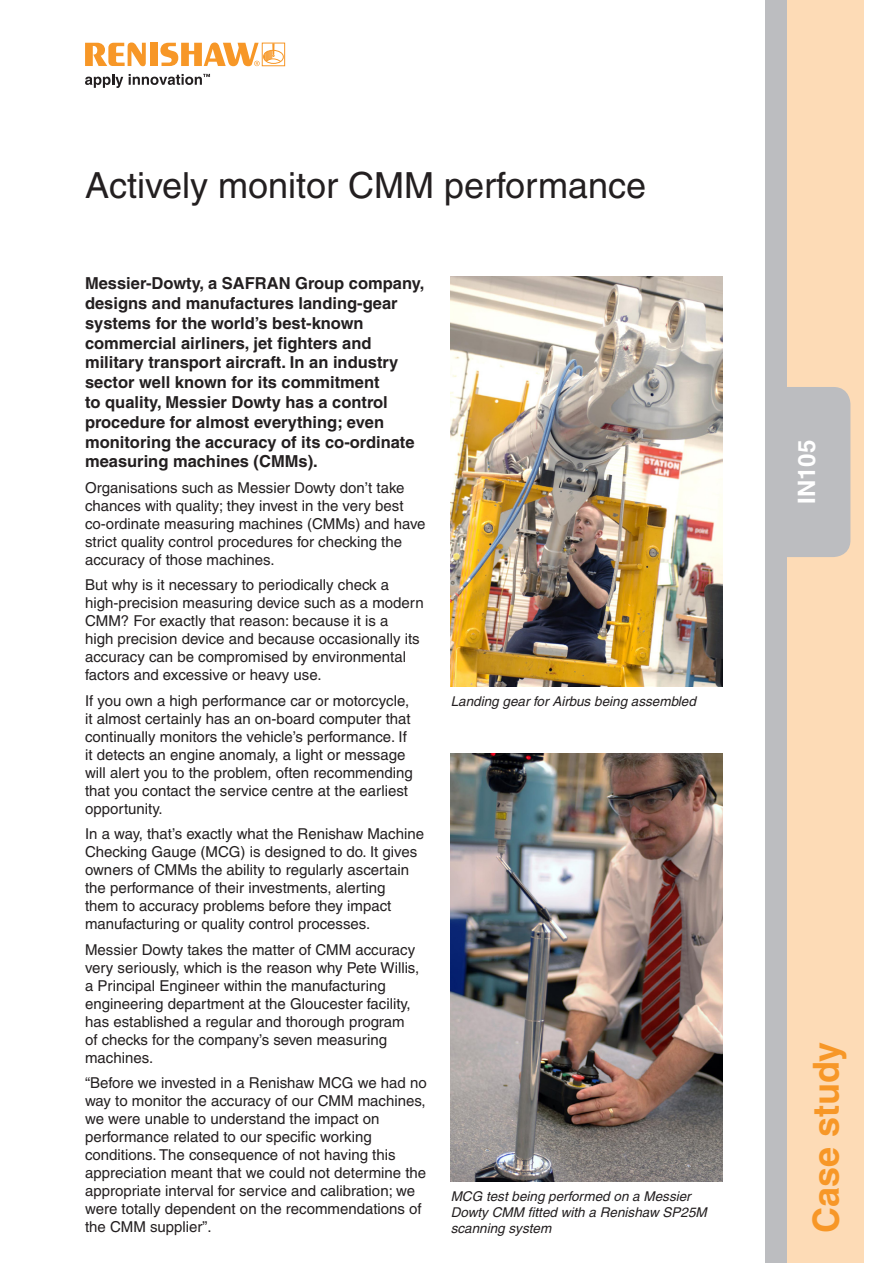
<style>
.page{position:relative;width:893px;height:1263px;background:#fff}
.page>*{position:absolute;margin:0;border:0;box-sizing:border-box;transform-origin:0 0}
.Module_title_text__c{font:36px "Helvetica";color:#231f20}
.Module_title__cover{font:700 36px "Helvetica";color:#f79727}
.t1{font:700 24px "Helvetica";color:#fff}
.Body_text_sub-headin{font:700 16.5px/19.8px "Helvetica";color:#231f20}
.Body_text{font:15px/18px "Helvetica";color:#231f20}
.Figure_caption_text{font:italic 13.5px/16.2px "Helvetica";color:#231f20}
</style>
<div class="page">
<svg style="left:85px;top:43px;width:61px;height:23px"></svg>
<div style="left:150px;top:43px;width:8px;height:23px;background:#f79727"></div>
<svg style="left:85px;top:74px;width:38px;height:14px"></svg>
<div style="left:262px;top:43px;width:23px;height:23px;border:1px solid #f79727"></div>
<div style="left:263px;top:50px;width:21px;height:14px;border:1px solid #f79727;border-radius:50%"></div>
<svg style="left:160px;top:43px;width:121px;height:23px"></svg>
<svg style="left:129px;top:74px;width:81px;height:11px"></svg>
<div style="left:779px;top:0;width:84px;height:1263px;background:#fddbb6"></div>
<div style="left:765px;top:0;width:22px;height:1263px;background:#bcbdc0"></div>
<div style="left:765px;top:387px;width:85px;height:170px;background:#bcbdc0;border-radius:17px"></div>
<img style="left:451px;top:276px;width:272px;height:411px">
<img style="left:451px;top:754px;width:272px;height:428px">
<p class="Module_title_text__c" style="left:85px;top:164px;width:563px">Actively monitor CMM performance</p>
<p class="Body_text_sub-headin" style="left:85px;top:273px;width:341px">Messier-Dowty, a SAFRAN Group company, designs and manufactures landing-gear systems for the world’s best-known commercial airliners, jet fighters and military transport aircraft. In an industry sector well known for its commitment<br>to quality, Messier Dowty has a control procedure for almost everything; even monitoring the accuracy of its co-ordinate measuring machines (CMMs).</p>
<p class="Body_text" style="left:85px;top:478px;width:342px">Organisations such as Messier Dowty don’t take chances with quality; they invest in the very best co-ordinate measuring machines (CMMs) and have strict quality control procedures for checking the accuracy of those machines.</p>
<p class="Body_text" style="left:85px;top:576px;width:340px">But why is it necessary to periodically check a high-precision measuring device such as a modern CMM? For exactly that reason: because it is a<br>high precision device and because occasionally its accuracy can be compromised by environmental factors and excessive or heavy use.</p>
<p class="Body_text" style="left:85px;top:691px;width:329px">If you own a high performance car or motorcycle, it almost certainly has an on-board computer that continually monitors the vehicle’s performance. If it detects an engine anomaly, a light or message will alert you to the problem, often recommending that you contact the service centre at the earliest opportunity.</p>
<p class="Body_text" style="left:85px;top:825px;width:340px">In a way, that’s exactly what the Renishaw Machine Checking Gauge (MCG) is designed to do. It gives owners of CMMs the ability to regularly ascertain the performance of their investments, alerting<br>them to accuracy problems before they impact manufacturing or quality control processes.</p>
<p class="Body_text" style="left:85px;top:940px;width:336px">Messier Dowty takes the matter of CMM accuracy very seriously, which is the reason why Pete Willis, a Principal Engineer within the manufacturing engineering department at the Gloucester facility, has established a regular and thorough program of checks for the company’s seven measuring machines.</p>
<p class="Body_text" style="left:85px;top:1074px;width:343px">“Before we invested in a Renishaw MCG we had no way to monitor the accuracy of our CMM machines, we were unable to understand the impact on performance related to our specific working conditions. The consequence of not having this appreciation meant that we could not determine the appropriate interval for service and calibration; we were totally dependent on the recommendations of the CMM supplier”.</p>
<p class="Figure_caption_text" style="left:451px;top:693px;width:247px">Landing gear for Airbus being assembled</p>
<p class="Figure_caption_text" style="left:451px;top:1188px;width:258px">MCG test being performed on a Messier<br>Dowty CMM fitted with a Renishaw SP25M scanning system</p>
<p class="t1" style="left:792px;top:504px;width:66px;rotate:-90deg">IN105</p>
<p class="Module_title__cover" style="left:804px;top:1233px;width:193px;rotate:-90deg">Case study</p>
</div>
